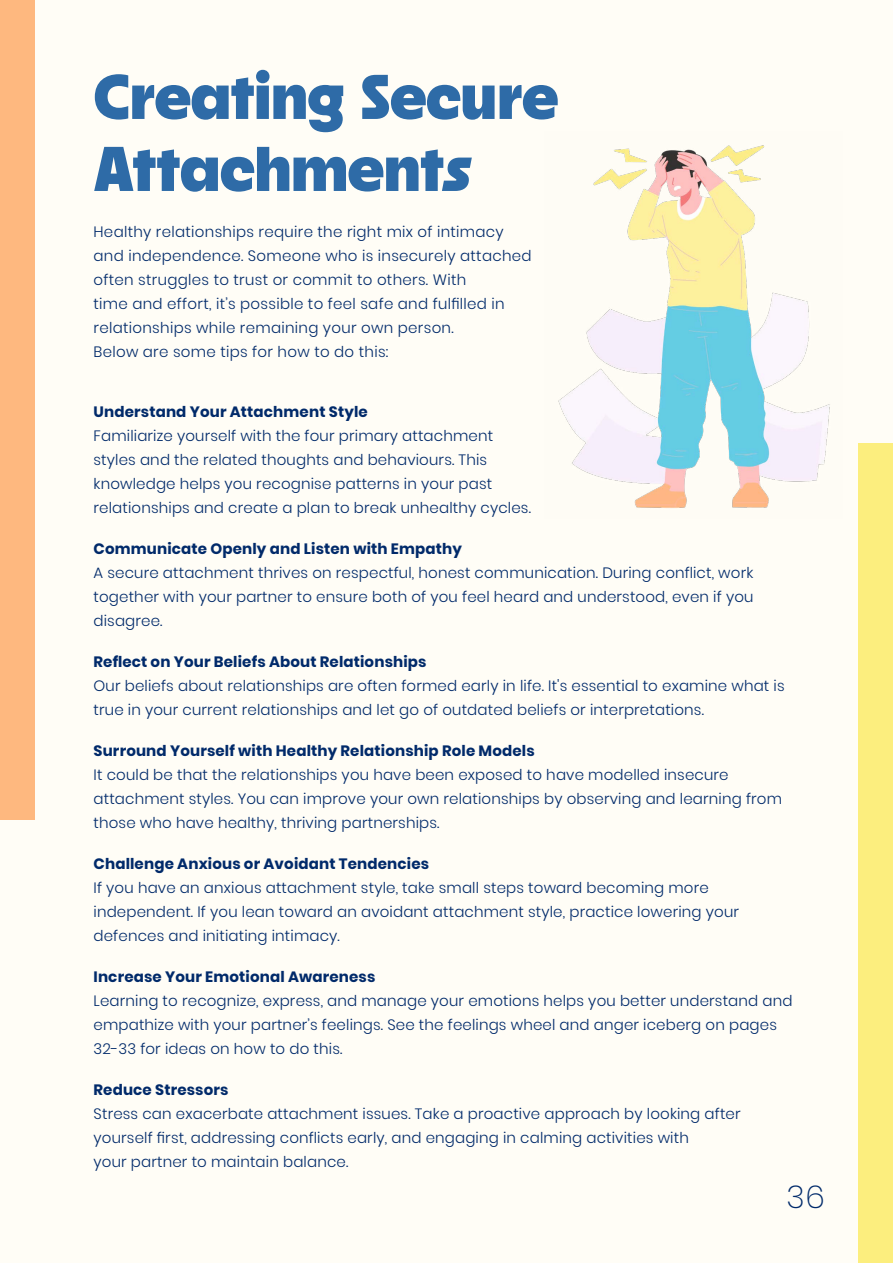
<style>
.page{position:relative;width:893px;height:1263px;background:#fffdf6}
.page>*{position:absolute;margin:0;border:0;box-sizing:border-box;transform-origin:0 0}
.t1{font:900 63px/72px "Neighbor";color:#2e6ba7}
.t2{font:200 31.5px "Poppins";color:#012a6a}
.t3{font:300 15px/24px "Poppins";letter-spacing:.01em;color:#012a6a}
.t4{font:700 15px "Poppins";letter-spacing:.01em;color:#012a6a}
.s1{font-style:italic}
</style>
<div class="page">
<div style="left:0;top:0;width:34px;height:819px;background:#feb87f"></div>
<div style="left:859px;top:444px;width:34px;height:819px;background:#fcee7e"></div>
<img style="left:558px;top:145px;width:272px;height:363px">
<h1 class="t1" style="left:94px;top:60px;width:466px">Creating Secure<br>Attachment<span class="s1">s</span></h1>
<p class="t3" style="left:94px;top:220px;width:440px">Healthy relationships require the right mix of intimacy and independence. Someone who is insecurely attached often struggles to trust or commit to others. With<br>time and effort, it’s possible to feel safe and fulfilled in relationships while remaining your own person.<br>Below are some tips for how to do this:</p>
<p class="t4" style="left:94px;top:403px;width:276px">Understand Your Attachment Style</p>
<p class="t3" style="left:94px;top:424px;width:439px">Familiarize yourself with the four primary attachment styles and the related thoughts and behaviours. This knowledge helps you recognise patterns in your past relationships and create a plan to break unhealthy cycles.</p>
<p class="t4" style="left:94px;top:540px;width:370px">Communicate Openly and Listen with Empathy</p>
<p class="t3" style="left:94px;top:561px;width:661px;text-align:justify">A secure attachment thrives on respectful, honest communication. During conflict, work together with your partner to ensure both of you feel heard and understood, even if you disagree.</p>
<p class="t4" style="left:94px;top:653px;width:334px">Reflect on Your Beliefs About Relationships</p>
<p class="t3" style="left:94px;top:674px;width:693px">Our beliefs about relationships are often formed early in life. It's essential to examine what is true in your current relationships and let go of outdated beliefs or interpretations.</p>
<p class="t4" style="left:94px;top:742px;width:443px">Surround Yourself with Healthy Relationship Role Models</p>
<p class="t3" style="left:94px;top:763px;width:690px">It could be that the relationships you have been exposed to have modelled insecure attachment styles. You can improve your own relationships by observing and learning from those who have healthy, thriving partnerships.</p>
<p class="t4" style="left:94px;top:855px;width:337px">Challenge Anxious or Avoidant Tendencies</p>
<p class="t3" style="left:94px;top:876px;width:647px">If you have an anxious attachment style, take small steps toward becoming more independent. If you lean toward an avoidant attachment style, practice lowering your defences and initiating intimacy.</p>
<p class="t4" style="left:94px;top:968px;width:283px">Increase Your Emotional Awareness</p>
<p class="t3" style="left:94px;top:989px;width:700px">Learning to recognize, express, and manage your emotions helps you better understand and empathize with your partner’s feelings. See the feelings wheel and anger iceberg on pages<br>32-33 for ideas on how to do this.</p>
<p class="t4" style="left:94px;top:1081px;width:136px">Reduce Stressors</p>
<p class="t3" style="left:94px;top:1102px;width:649px">Stress can exacerbate attachment issues. Take a proactive approach by looking after yourself first, addressing conflicts early, and engaging in calming activities with<br>your partner to maintain balance.</p>
<h2 class="t2" style="left:787px;top:1178px;width:40px">36</h2>
</div>
